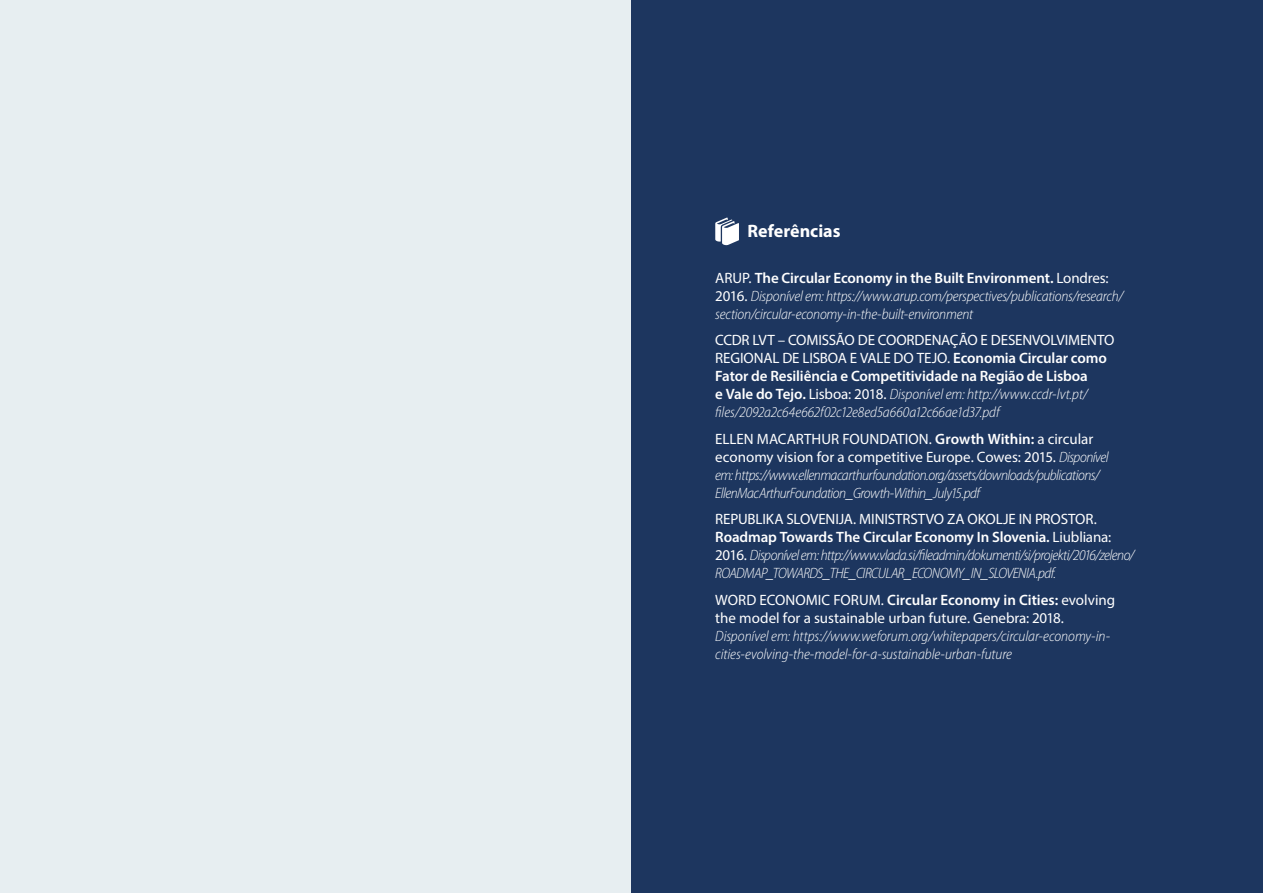
<style>
.page{position:relative;width:1263px;height:893px;background:#e7eef1}
.page>*{position:absolute;margin:0;border:0;box-sizing:border-box;transform-origin:0 0}
.t1{font:700 18px "Myriad Pro";color:#fff}
.t2{font:italic 300 semi-condensed 15px/18px "Myriad Pro";letter-spacing:-.02em;color:#fff}
.t3{font:15px/18px "Myriad Pro";color:#fff}
.s1{font-weight:400;font-style:normal;font-stretch:normal}
.s2{font-weight:600;font-style:normal;font-stretch:normal}
.s3{font-weight:600}
</style>
<div class="page">
<div style="left:631px;top:0;width:632px;height:893px;background:#1d365f"></div>
<svg style="left:715px;top:218px;width:24px;height:27px"></svg>
<p class="t1" style="left:747px;top:221px;width:95px">Referências</p>
<p class="t2" style="left:715px;top:269px;width:410px"><span class="s1">ARUP.</span> <span class="s2">The Circular Economy in the Built Environment.</span> <span class="s1">Londres:<br>2016.</span> Disponível em: https://www.arup.com/perspectives/publications/research/ section/circular-economy-in-the-built-environment</p>
<p class="t2" style="left:715px;top:332px;width:401px"><span class="s1">CCDR LVT – COMISSÃO DE COORDENAÇÃO E DESENVOLVIMENTO REGIONAL DE LISBOA E VALE DO TEJO.</span> <span class="s2">Economia Circular como Fator de Resiliência e Competitividade na Região de Lisboa<br>e Vale do Tejo.</span> <span class="s1">Lisboa: 2018.</span> Disponível em: http://www.ccdr-lvt.pt/ files/2092a2c64e662f02c12e8ed5a660a12c66ae1d37.pdf</p>
<p class="t2" style="left:715px;top:430px;width:395px"><span class="s1">ELLEN MACARTHUR FOUNDATION.</span> <span class="s2">Growth Within:</span> <span class="s1">a circular economy vision for a competitive Europe. Cowes: 2015.</span> Disponível em: https://www.ellenmacarthurfoundation.org/assets/downloads/publications/ EllenMacArthurFoundation_Growth-Within_July15.pdf</p>
<p class="t2" style="left:715px;top:511px;width:421px"><span class="s1">REPUBLIKA SLOVENIJA. MINISTRSTVO ZA OKOLJE IN PROSTOR.<br></span><span class="s2">Roadmap Towards The Circular Economy In Slovenia.</span> <span class="s1">Liubliana:<br>2016.</span> Disponível em: http://www.vlada.si/fileadmin/dokumenti/si/projekti/2016/zeleno/ ROADMAP_TOWARDS_THE_CIRCULAR_ECONOMY_IN_SLOVENIA.pdf.</p>
<p class="t3" style="left:715px;top:591px;width:402px">WORD ECONOMIC FORUM. <span class="s3">Circular Economy in Cities:</span> evolving the model for a sustainable urban future. Genebra: 2018.</p>
<p class="t2" style="left:715px;top:627px;width:396px">Disponível em: https://www.weforum.org/whitepapers/circular-economy-in&shy;cities-evolving-the-model-for-a-sustainable-urban-future</p>
</div>
